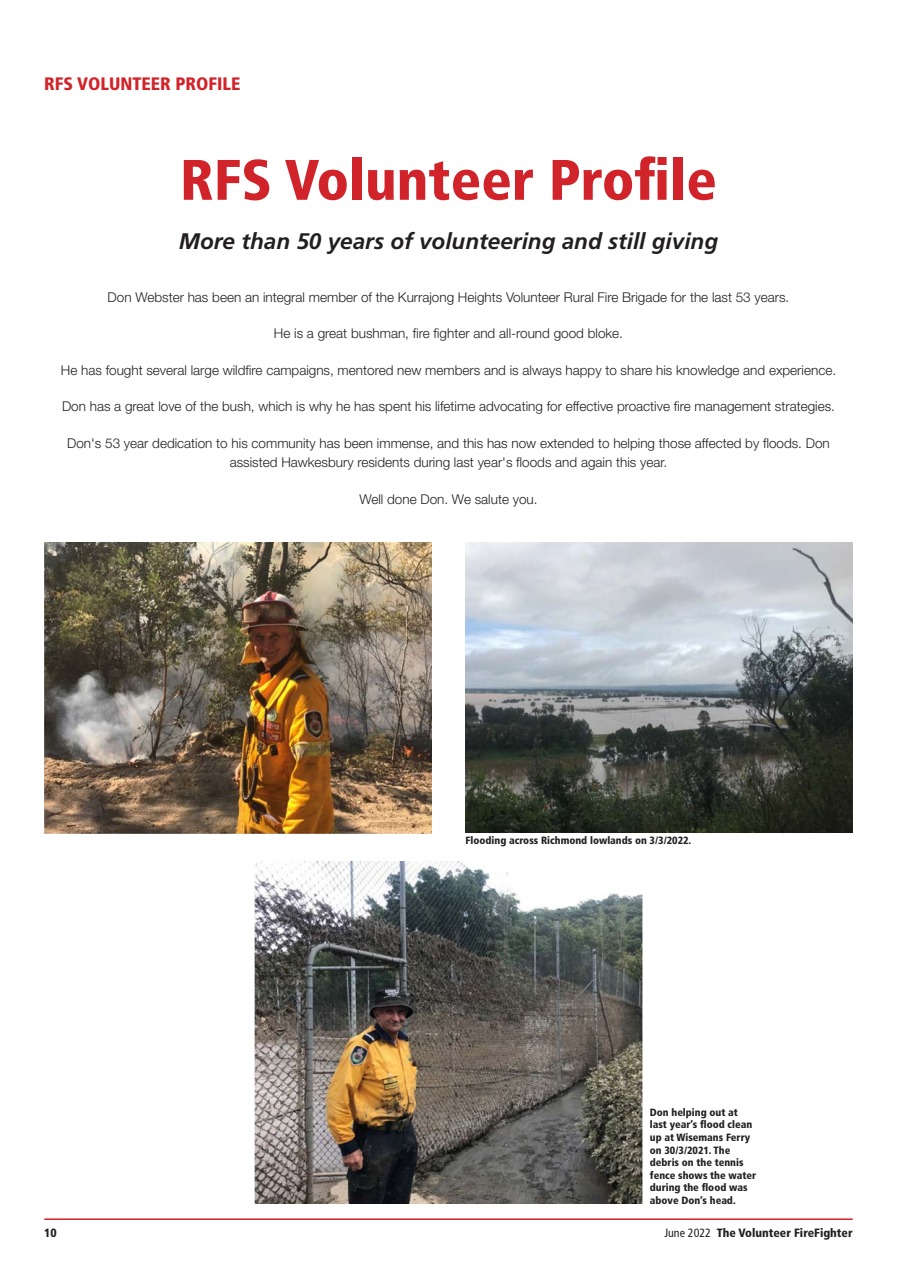
<style>
.page{position:relative;width:897px;height:1267px;background:#fff}
.page>*{position:absolute;margin:0;border:0;box-sizing:border-box;transform-origin:0 0}
.Article_Headings{font:900 condensed 57px "Frutiger";color:#d1232a}
.Major_SubHeading{font:italic 700 22.5px "Frutiger";color:#231f20}
.Article_Title_Captio{font:900 condensed 18px "Frutiger";color:#d1232a}
.Body_Copy{font:300 13.5px/19.5px "Helvetica Neue LT Std";color:#231f20;text-align:center}
.t1{font:900 condensed 12px "Frutiger";color:#231f20}
.Image_Caption_Title{font:900 condensed 10.5px/12.6px "Frutiger";color:#231f20}
.s1{font-weight:400}
</style>
<div class="page">
<hr style="left:44px;top:1218px;width:808px;height:1px;background:#d1232a">
<img style="left:44px;top:542px;width:387px;height:291px">
<img style="left:465px;top:542px;width:387px;height:290px">
<img style="left:255px;top:861px;width:387px;height:342px">
<p class="Article_Title_Captio" style="left:44px;top:73px;width:198px">RFS VOLUNTEER PROFILE</p>
<p class="Article_Headings" style="left:180px;top:146px;width:538px">RFS Volunteer Profile</p>
<p class="Major_SubHeading" style="left:179px;top:228px;width:540px">More than 50 years of volunteering and still giving</p>
<p class="Body_Copy" style="left:108px;top:287px;width:683px">Don Webster has been an integral member of the Kurrajong Heights Volunteer Rural Fire Brigade for the last 53 years.</p>
<p class="Body_Copy" style="left:274px;top:323px;width:350px">He is a great bushman, fire fighter and all-round good bloke.</p>
<p class="Body_Copy" style="left:61px;top:360px;width:776px">He has fought several large wildfire campaigns, mentored new members and is always happy to share his knowledge and experience.</p>
<p class="Body_Copy" style="left:62px;top:396px;width:774px">Don has a great love of the bush, which is why he has spent his lifetime advocating for effective proactive fire management strategies.</p>
<p class="Body_Copy" style="left:67px;top:433px;width:764px">Don's 53 year dedication to his community has been immense, and this has now extended to helping those affected by floods. Don assisted Hawkesbury residents during last year's floods and again this year.</p>
<p class="Body_Copy" style="left:359px;top:489px;width:180px">Well done Don. We salute you.</p>
<p class="Image_Caption_Title" style="left:465px;top:834px;width:227px">Flooding across Richmond lowlands on 3/3/2022.</p>
<p class="Image_Caption_Title" style="left:649px;top:1105px;width:108px">Don helping out at last year’s flood clean up at Wisemans Ferry on 30/3/2021. The debris on the tennis fence shows the water during the flood was above Don’s head.</p>
<p class="t1" style="left:44px;top:1225px;width:14px">10</p>
<p class="t1" style="left:664px;top:1225px;width:190px"><span class="s1">June 2022</span> The Volunteer FireFighter</p>
</div>
